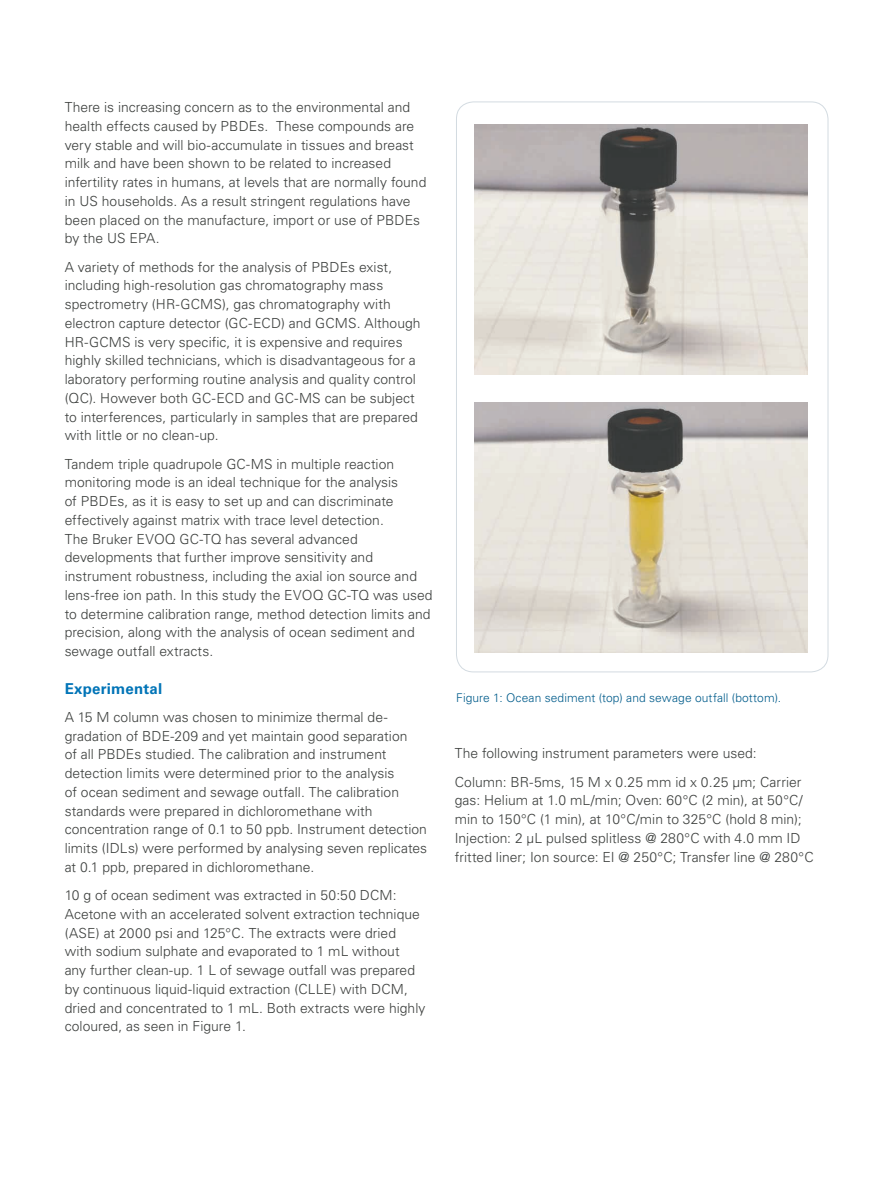
<style>
.page{position:relative;width:893px;height:1187px;background:#fff}
.page>*{position:absolute;margin:0;border:0;box-sizing:border-box;transform-origin:0 0}
.t1{font:700 15px "Univers LT Std";letter-spacing:.015em;color:#0074b7}
.t2{font:300 13.8px/18.8px "Univers LT Std";letter-spacing:.005em;color:#3c3f3d}
.t3{font:300 12px "Univers LT Std";letter-spacing:.01em;color:#015c8b}
</style>
<div class="page">
<img style="left:474px;top:124px;width:334px;height:250px">
<img style="left:474px;top:402px;width:334px;height:250px">
<p class="t2" style="left:65px;top:98px;width:363px">There is increasing concern as to the environmental and health effects caused by PBDEs. These compounds are very stable and will bio-accumulate in tissues and breast milk and have been shown to be related to increased infertility rates in humans, at levels that are normally found in US households. As a result stringent regulations have been placed on the manufacture, import or use of PBDEs by the US EPA.</p>
<p class="t2" style="left:65px;top:257px;width:357px">A variety of methods for the analysis of PBDEs exist, including high-resolution gas chromatography mass spectrometry (HR-GCMS), gas chromatography with electron capture detector (GC-ECD) and GCMS. Although HR-GCMS is very specific, it is expensive and requires highly skilled technicians, which is disadvantageous for a laboratory performing routine analysis and quality control (QC). However both GC-ECD and GC-MS can be subject to interferences, particularly in samples that are prepared with little or no clean-up.</p>
<p class="t2" style="left:65px;top:454px;width:369px">Tandem triple quadrupole GC-MS in multiple reaction monitoring mode is an ideal technique for the analysis<br>of PBDEs, as it is easy to set up and can discriminate effectively against matrix with trace level detection.<br>The Bruker EVOQ GC-TQ has several advanced developments that further improve sensitivity and instrument robustness, including the axial ion source and lens-free ion path. In this study the EVOQ GC-TQ was used to determine calibration range, method detection limits and precision, along with the analysis of ocean sediment and sewage outfall extracts.</p>
<p class="t1" style="left:65px;top:679px;width:99px">Experimental</p>
<p class="t2" style="left:65px;top:707px;width:364px">A 15 M column was chosen to minimize thermal de&shy;gradation of BDE-209 and yet maintain good separation<br>of all PBDEs studied. The calibration and instrument detection limits were determined prior to the analysis<br>of ocean sediment and sewage outfall. The calibration standards were prepared in dichloromethane with concentration range of 0.1 to 50 ppb. Instrument detection limits (IDLs) were performed by analysing seven replicates at 0.1 ppb, prepared in dichloromethane.</p>
<p class="t2" style="left:65px;top:885px;width:362px">10 g of ocean sediment was extracted in 50:50 DCM:<br>Acetone with an accelerated solvent extraction technique (ASE) at 2000 psi and 125°C. The extracts were dried with sodium sulphate and evaporated to 1 mL without<br>any further clean-up. 1 L of sewage outfall was prepared by continuous liquid-liquid extraction (CLLE) with DCM, dried and concentrated to 1 mL. Both extracts were highly coloured, as seen in Figure 1.</p>
<p class="t3" style="left:456px;top:690px;width:326px">Figure 1: Ocean sediment (top) and sewage outfall (bottom).</p>
<p class="t2" style="left:455px;top:739px;width:348px;line-height:28px">The following instrument parameters were used:<br>Column: BR-5ms, 15 M x 0.25 mm id x 0.25 µm; Carrier</p>
<p class="t2" style="left:455px;top:791px;width:360px">gas: Helium at 1.0 mL/min; Oven: 60°C (2 min), at 50°C/ min to 150°C (1 min), at 10°C/min to 325°C (hold 8 min); Injection: 2 µL pulsed splitless @ 280°C with 4.0 mm ID fritted liner; Ion source: EI @ 250°C; Transfer line @ 280°C</p>
</div>
